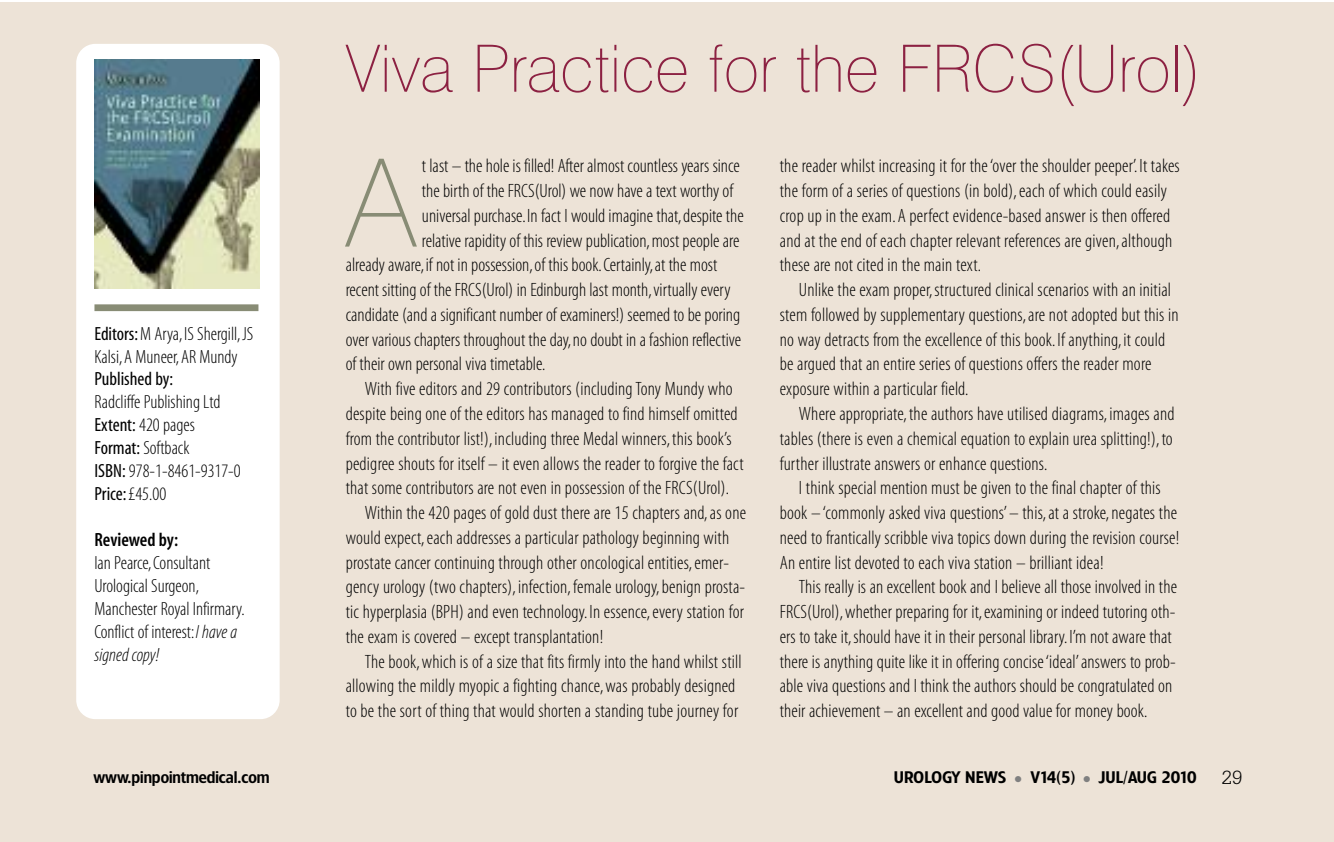
<style>
.page{position:relative;width:1334px;height:842px;background:#fff}
.page>*{position:absolute;margin:0;border:0;box-sizing:border-box;transform-origin:0 0}
.t1{font:100 122.17px "Swiss 721 BT";color:#888c75}
.t2{font:100 65.25px "Swiss 721 BT";color:#8c2142}
.t3{font:19.35px/24.8px "Myriad MM.215.wt.300.wd";letter-spacing:.01em;color:#000}
.t4{font:19.12px/22.9px "Myriad MM.215.wt.300.wd";color:#000}
.t5{font:19.12px "Myriad MM.400.wt.300.wd";color:#000}
.t6{font:19.12px "Myriad MM.565.wt.300.wd";color:#000}
.t7{font:19.12px "Myriad MM It.215.wt.300.wd";color:#000}
.t8{font:600 15.75px "TF Forever";color:#000}
.s1{font-family:"Myriad MM.400.wt.300.wd"}
.s2{font-family:"Myriad MM.215.wt.300.wd"}
.s3{font-family:"Myriad MM It.215.wt.300.wd"}
.s4{color:#808080}
.s5{font-family:"Serifa";font-weight:300;font-size:20.25px}
</style>
<div class="page">
<div style="left:0;top:2px;width:1333px;height:839px;background:#ede3d7"></div>
<div style="left:76px;top:44px;width:203px;height:675px;background:#fff;border-radius:19px"></div>
<img style="left:94px;top:59px;width:166px;height:229px">
<div style="left:94px;top:304px;width:164px;height:7px;background:#888c75"></div>
<p class="t4" style="left:94px;top:323px;width:160px"><span class="s1">Editors:</span>M Arya,IS Shergill,JS<br>Kalsi,A Muneer,AR Mundy</p>
<p class="t5" style="left:94px;top:372px;width:80px">Published by:</p>
<p class="t4" style="left:94px;top:392px;width:148px">Radcliffe Publishing Ltd<br><span class="s1">Extent:</span> 420 pages<br><span class="s1">Format:</span> Softback<br><span class="s1">ISBN:</span> 978-1-8461-9317-0</p>
<p class="t5" style="left:94px;top:487px;width:73px">Price:<span class="s2">£45.00</span></p>
<p class="t6" style="left:94px;top:533px;width:85px">Reviewed by:</p>
<p class="t4" style="left:94px;top:553px;width:152px">Ian Pearce,Consultant<br>Urological Surgeon,<br>Manchester Royal Infirmary.<br>Conflict of interest:<span class="s3">I have a</span></p>
<p class="t7" style="left:94px;top:647px;width:66px">signed copy!</p>
<h2 class="t2" style="left:346px;top:45px;width:856px">Viva Practice for the FRCS(Urol)</h2>
<h1 class="t1" style="left:346px;top:159px;width:72px">A</h1>
<p class="t3" style="left:422px;top:155px;width:319px">t last – the hole is filled! After almost countless years since</p>
<p class="t3" style="left:422px;top:180px;width:312px">the birth of the FRCS(Urol) we now have a text worthy of</p>
<p class="t3" style="left:422px;top:205px;width:323px">universal purchase.In fact I would imagine that,despite the</p>
<p class="t3" style="left:422px;top:229px;width:319px">relative rapidity of this review publication,most people are</p>
<p class="t3" style="left:346px;top:254px;width:373px">already aware,if not in possession,of this book.Certainly,at the most</p>
<p class="t3" style="left:346px;top:279px;width:386px">recent sitting of the FRCS(Urol) in Edinburgh last month,virtually every</p>
<p class="t3" style="left:346px;top:304px;width:396px">candidate (and a significant number of examiners!) seemed to be poring</p>
<p class="t3" style="left:346px;top:328px;width:397px">over various chapters throughout the day,no doubt in a fashion reflective</p>
<p class="t3" style="left:346px;top:353px;width:201px">of their own personal viva timetable.</p>
<p class="t3" style="left:365px;top:378px;width:369px">With five editors and 29 contributors (includingTony Mundy who</p>
<p class="t3" style="left:346px;top:403px;width:393px">despite being one of the editors has managed to find himself omitted</p>
<p class="t3" style="left:346px;top:427px;width:387px">from the contributor list!),including three Medal winners,this book’s</p>
<p class="t3" style="left:346px;top:452px;width:399px">pedigree shouts for itself – it even allows the reader to forgive the fact</p>
<p class="t3" style="left:346px;top:477px;width:385px">that some contributors are not even in possession of the FRCS(Urol).</p>
<p class="t3" style="left:365px;top:502px;width:383px">Within the 420 pages of gold dust there are 15 chapters and,as one</p>
<p class="t3" style="left:346px;top:526px;width:385px">would expect,each addresses a particular pathology beginning with</p>
<p class="t3" style="left:346px;top:551px;width:385px">prostate cancer continuing through other oncological entities,emer-</p>
<p class="t3" style="left:346px;top:576px;width:401px">gency urology (two chapters),infection,female urology,benign prosta-</p>
<p class="t3" style="left:346px;top:601px;width:400px">tic hyperplasia (BPH) and even technology.In essence,every station for</p>
<p class="t3" style="left:346px;top:625px;width:259px">the exam is covered – except transplantation!</p>
<p class="t3" style="left:365px;top:650px;width:378px">The book,which is of a size that fits firmly into the hand whilst still</p>
<p class="t3" style="left:346px;top:675px;width:391px">allowing the mildly myopic a fighting chance,was probably designed</p>
<p class="t3" style="left:346px;top:700px;width:394px">to be the sort of thing that would shorten a standing tube journey for</p>
<p class="t3" style="left:779px;top:155px;width:401px">the reader whilst increasing it for the‘over the shoulder peeper’.It takes the form of a series of questions (in bold),each of which could easily crop up in the exam.A perfect evidence-based answer is then offered and at the end of each chapter relevant references are given,although these are not cited in the main text.</p>
<p class="t3" style="left:779px;top:279px;width:400px;text-indent:19px">Unlike the exam proper,structured clinical scenarios with an initial stem followed by supplementary questions,are not adopted but this in no way detracts from the excellence of this book.If anything,it could be argued that an entire series of questions offers the reader more exposure within a particular field.</p>
<p class="t3" style="left:779px;top:403px;width:396px;text-align:justify;text-indent:19px">Where appropriate,the authors have utilised diagrams,images and tables (there is even a chemical equation to explain urea splitting!),to further illustrate answers or enhance questions.</p>
<p class="t3" style="left:779px;top:477px;width:401px;text-indent:19px">I think special mention must be given to the final chapter of this book –‘commonly asked viva questions’– this,at a stroke,negates the need to frantically scribble viva topics down during the revision course!<br>An entire list devoted to each viva station – brilliant idea!</p>
<p class="t3" style="left:779px;top:576px;width:399px;text-indent:19px">This really is an excellent book and I believe all those involved in the FRCS(Urol),whether preparing for it,examining or indeed tutoring oth&shy;ers to take it,should have it in their personal library.I’m not aware that there is anything quite like it in offering concise‘ideal’answers to prob&shy;able viva questions and I think the authors should be congratulated on their achievement – an excellent and good value for money book.</p>
<p class="t8" style="left:93px;top:767px;width:178px">www.pinpointmedical.com</p>
<p class="t8" style="left:893px;top:767px;width:350px">UROLOGY NEWS <span class="s4">•</span> V14(5) <span class="s4">•</span> JUL/AUG 2010 <span class="s5">29</span></p>
</div>
